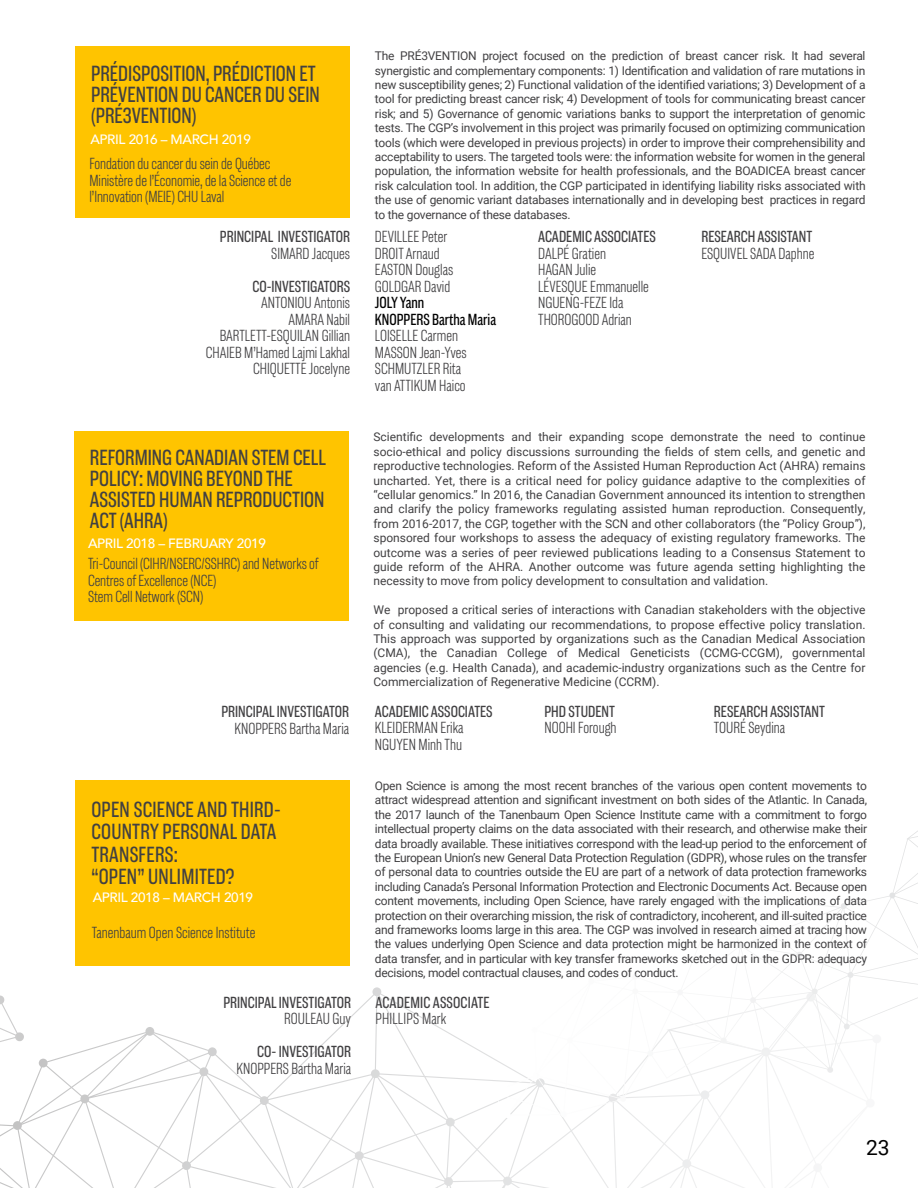
<style>
.page{position:relative;width:918px;height:1188px;background:#fff}
.page>*{position:absolute;margin:0;border:0;box-sizing:border-box;transform-origin:0 0}
.t1{font:22.5px/21px "Americane Cond";color:#414042}
.t2{font:21px "Roboto";color:#000}
.t3{font:300 16.5px/16.5px "Americane Cond";color:#414042}
.t4{font:16.5px "Americane Cond";color:#414042}
.t5{font:16.5px/16.5px "Americane Cond";color:#000}
.t6{font:500 13.5px "Avenir";letter-spacing:-.025em;color:#fff}
.t7{font:12px/14.4px "Roboto";letter-spacing:-.02em;color:#414042;text-align:justify}
</style>
<div class="page">
<div style="left:76px;top:47px;width:274px;height:171px;background:#ffc400"></div>
<div style="left:74px;top:431px;width:275px;height:190px;background:#ffc400"></div>
<div style="left:76px;top:781px;width:274px;height:185px;background:#ffc400"></div>
<svg style="left:0;top:987px;width:807px;height:201px"></svg>
<svg style="left:489px;top:831px;width:429px;height:288px"></svg>
<h1 class="t1" style="left:91px;top:63px;width:230px">PRÉDISPOSITION, PRÉDICTION ET<br>PRÉVENTION DU CANCER DU SEIN (PRÉ3VENTION)</h1>
<h3 class="t3" style="left:90px;top:155px;width:203px">Fondation du cancer du sein de Québec<br>Ministère de l’Économie, de la Science et de l’Innovation (MEIE) CHU Laval</h3>
<h3 class="t4" style="left:220px;top:227px;width:132px">PRINCIPAL INVESTIGATOR</h3>
<h3 class="t3" style="left:271px;top:245px;width:80px">SIMARD Jacques</h3>
<h3 class="t4" style="left:252px;top:276px;width:99px">CO-INVESTIGATORS</h3>
<h3 class="t3" style="left:206px;top:294px;width:146px;text-align:right">ANTONIOU Antonis<br>AMARA Nabil<br>BARTLETT-ESQUILAN Gillian<br>CHAIEB M’Hamed Lajmi Lakhal<br>CHIQUETTE Jocelyne</h3>
<p class="t6" style="left:90px;top:128px;width:162px">APRIL 2016 – MARCH 2019</p>
<h1 class="t1" style="left:90px;top:447px;width:238px">REFORMING CANADIAN STEM CELL<br>POLICY: MOVING BEYOND THE<br>ASSISTED HUMAN REPRODUCTION<br>ACT (AHRA)</h1>
<p class="t6" style="left:88px;top:532px;width:179px">APRIL 2018 – FEBRUARY 2019</p>
<h3 class="t3" style="left:88px;top:555px;width:232px">Tri-Council (CIHR/NSERC/SSHRC) and Networks of<br>Centres of Excellence (NCE)<br>Stem Cell Network (SCN)</h3>
<h3 class="t4" style="left:221px;top:702px;width:129px">PRINCIPAL INVESTIGATOR</h3>
<h3 class="t3" style="left:235px;top:720px;width:116px">KNOPPERS Bartha Maria</h3>
<h1 class="t1" style="left:91px;top:798px;width:191px;line-height:22.5px">OPEN SCIENCE AND THIRD-<br>COUNTRY PERSONAL DATA<br>TRANSFERS:<br>“OPEN” UNLIMITED?</h1>
<p class="t6" style="left:93px;top:886px;width:162px">APRIL 2018 – MARCH 2019</p>
<h3 class="t3" style="left:92px;top:924px;width:165px">Tanenbaum Open Science Institute</h3>
<h3 class="t4" style="left:223px;top:992px;width:129px">PRINCIPAL INVESTIGATOR</h3>
<h3 class="t3" style="left:284px;top:1010px;width:68px">ROULEAU Guy</h3>
<h3 class="t4" style="left:257px;top:1042px;width:95px">CO- INVESTIGATOR</h3>
<h3 class="t3" style="left:237px;top:1060px;width:116px">KNOPPERS Bartha Maria</h3>
<p class="t7" style="left:375px;top:48px;width:492px">The PRÉ3VENTION project focused on the prediction of breast cancer risk. It had several synergistic and complementary components: 1) Identification and validation of rare mutations in new susceptibility genes; 2) Functional validation of the identified variations; 3) Development of a tool for predicting breast cancer risk; 4) Development of tools for communicating breast cancer risk; and 5) Governance of genomic variations banks to support the interpretation of genomic tests. The CGP’s involvement in this project was primarily focused on optimizing communication tools (which were developed in previous projects) in order to improve their comprehensibility and acceptability to users. The targeted tools were: the information website for women in the general population, the information website for health professionals, and the BOADICEA breast cancer risk calculation tool. In addition, the CGP participated in identifying liability risks associated with the use of genomic variant databases internationally and in developing best practices in regard to the governance of these databases.</p>
<h3 class="t3" style="left:375px;top:228px;width:80px">DEVILLEE Peter<br>DROIT Arnaud<br>EASTON Douglas<br>GOLDGAR David</h3>
<h3 class="t5" style="left:375px;top:294px;width:123px">JOLY Yann<br>KNOPPERS Bartha Maria</h3>
<h3 class="t3" style="left:375px;top:327px;width:93px">LOISELLE Carmen<br>MASSON Jean-Yves<br>SCHMUTZLER Rita van ATTIKUM Haico</h3>
<h3 class="t4" style="left:538px;top:227px;width:119px">ACADEMIC ASSOCIATES</h3>
<h3 class="t3" style="left:538px;top:245px;width:112px">DALPÉ Gratien<br>HAGAN Julie<br>LÉVESQUE Emmanuelle<br>NGUENG-FEZE Ida<br>THOROGOOD Adrian</h3>
<h3 class="t4" style="left:701px;top:227px;width:112px">RESEARCH ASSISTANT</h3>
<h3 class="t3" style="left:701px;top:245px;width:115px">ESQUIVEL SADA Daphne</h3>
<p class="t7" style="left:373px;top:430px;width:494px">Scientific developments and their expanding scope demonstrate the need to continue socio-ethical and policy discussions surrounding the fields of stem cells, and genetic and reproductive technologies. Reform of the Assisted Human Reproduction Act (AHRA) remains uncharted. Yet, there is a critical need for policy guidance adaptive to the complexities of “cellular genomics.” In 2016, the Canadian Government announced its intention to strengthen and clarify the policy frameworks regulating assisted human reproduction. Consequently, from 2016-2017, the CGP, together with the SCN and other collaborators (the “Policy Group”), sponsored four workshops to assess the adequacy of existing regulatory frameworks. The outcome was a series of peer reviewed publications leading to a Consensus Statement to guide reform of the AHRA. Another outcome was future agenda setting highlighting the necessity to move from policy development to consultation and validation.</p>
<p class="t7" style="left:373px;top:602px;width:494px">We proposed a critical series of interactions with Canadian stakeholders with the objective of consulting and validating our recommendations, to propose effective policy translation.<br>This approach was supported by organizations such as the Canadian Medical Association (CMA), the Canadian College of Medical Geneticists (CCMG-CCGM), governmental agencies (e.g. Health Canada), and academic-industry organizations such as the Centre for Commercialization of Regenerative Medicine (CCRM).</p>
<h3 class="t4" style="left:375px;top:702px;width:119px">ACADEMIC ASSOCIATES</h3>
<h3 class="t3" style="left:375px;top:719px;width:90px">KLEIDERMAN Erika<br>NGUYEN Minh Thu</h3>
<h3 class="t4" style="left:544px;top:702px;width:72px">PHD STUDENT</h3>
<h3 class="t3" style="left:544px;top:719px;width:74px">NOOHI Forough</h3>
<h3 class="t4" style="left:714px;top:702px;width:112px">RESEARCH ASSISTANT</h3>
<h3 class="t3" style="left:714px;top:719px;width:73px">TOURÉ Seydina</h3>
<p class="t7" style="left:375px;top:778px;width:494px">Open Science is among the most recent branches of the various open content movements to attract widespread attention and significant investment on both sides of the Atlantic. In Canada, the 2017 launch of the Tanenbaum Open Science Institute came with a commitment to forgo intellectual property claims on the data associated with their research, and otherwise make their data broadly available. These initiatives correspond with the lead-up period to the enforcement of the European Union’s new General Data Protection Regulation (GDPR), whose rules on the transfer of personal data to countries outside the EU are part of a network of data protection frameworks including Canada’s Personal Information Protection and Electronic Documents Act. Because open content movements, including Open Science, have rarely engaged with the implications of data protection on their overarching mission, the risk of contradictory, incoherent, and ill-suited practice and frameworks looms large in this area. The CGP was involved in research aimed at tracing how the values underlying Open Science and data protection might be harmonized in the context of data transfer, and in particular with key transfer frameworks sketched out in the GDPR: adequacy decisions, model contractual clauses, and codes of conduct.</p>
<h3 class="t4" style="left:375px;top:992px;width:116px">ACADEMIC ASSOCIATE</h3>
<h3 class="t3" style="left:375px;top:1010px;width:72px">PHILLIPS Mark</h3>
<h2 class="t2" style="left:866px;top:1133px;width:25px">23</h2>
</div>
